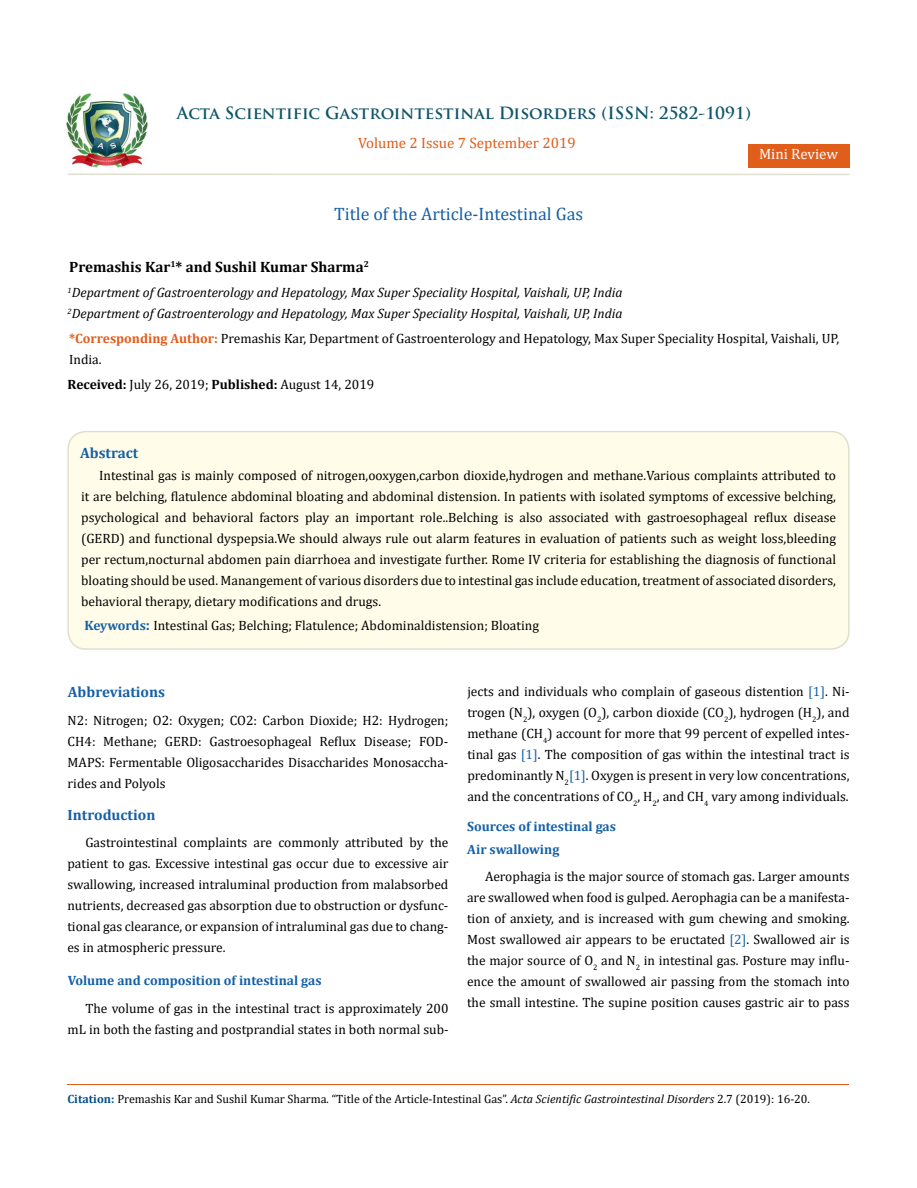
<style>
.page{position:relative;width:917px;height:1188px;background:#fff}
.page>*{position:absolute;margin:0;border:0;box-sizing:border-box;transform-origin:0 0}
.t1{font:18px "Cambria";color:#1560a6}
.t2{font:700 16.5px "Trajan Pro";color:#0e546a}
.t3{font:700 15px "Cambria";color:#000}
.t4{font:700 15px "Cambria";color:#1560a6}
.t5{font:15px "Cambria";color:#e05d1a}
.t6{font:15px "Cambria";color:#fff}
.t7{font:13.5px/21px "Cambria";color:#000;text-align:justify}
.t8{font:italic 13.5px/21px "Cambria";color:#000}
.t9{font:700 13.5px "Cambria";color:#1560a6}
.t10{font:12px "Cambria";color:#000}
.s1{font-weight:700;color:#e05d1a}
.s2{font-weight:700}
.s3{font-weight:700;color:#1560a6}
.s4{font-weight:700;font-size:15px;color:#1560a6}
.s5{color:#1560a6}
.s6{font-weight:700;color:#035089}
.s7{font-style:italic}
</style>
<div class="page">
<img style="left:67px;top:94px;width:80px;height:73px">
<div style="left:747px;top:145px;width:102px;height:23px;background:#e05d1a"></div>
<div style="left:68px;top:432px;width:780px;height:217px;background:#fffde9;border-radius:18px"></div>
<div style="left:67px;top:431px;width:782px;height:219px;border:2px solid #e0dfcd;border-radius:18px"></div>
<hr style="left:67px;top:1084px;width:782px;height:1px;background:#e05d1a">
<hr style="left:68px;top:174px;width:781px;height:1px;background:#e0dfcd">
<p class="t2" style="left:177px;top:103px;width:575px">Acta Scientific Gastrointestinal Disorders (ISSN: 2582-1091)</p>
<p class="t5" style="left:358px;top:134px;width:219px">Volume 2 Issue 7 September 2019</p>
<p class="t6" style="left:759px;top:145px;width:81px">Mini Review</p>
<h1 class="t1" style="left:334px;top:204px;width:251px">Title of the Article-Intestinal Gas</h1>
<p class="t3" style="left:69px;top:256px;width:301px">Premashis Kar<sup>1</sup>* and Sushil Kumar Sharma<sup>2</sup></p>
<p class="t8" style="left:68px;top:282px;width:556px"><sup>1</sup>Department of Gastroenterology and Hepatology, Max Super Speciality Hospital, Vaishali, UP, India<br><sup>2</sup>Department of Gastroenterology and Hepatology, Max Super Speciality Hospital, Vaishali, UP, India</p>
<p class="t7" style="left:69px;top:328px;width:771px"><span class="s1">*Corresponding Author:</span> Premashis Kar, Department of Gastroenterology and Hepatology, Max Super Speciality Hospital, Vaishali, UP,<br>India.</p>
<p class="t7" style="left:68px;top:374px;width:308px"><span class="s2">Received:</span> July 26, 2019; <span class="s2">Published:</span> August 14, 2019</p>
<p class="t4" style="left:80px;top:442px;width:60px">Abstract</p>
<p class="t7" style="left:81px;top:465px;width:756px;text-indent:18px">Intestinal gas is mainly composed of nitrogen,ooxygen,carbon dioxide,hydrogen and methane.Various complaints attributed to it are belching, flatulence abdominal bloating and abdominal distension. In patients with isolated symptoms of excessive belching, psychological and behavioral factors play an important role..Belching is also associated with gastroesophageal reflux disease (GERD) and functional dyspepsia.We should always rule out alarm features in evaluation of patients such as weight loss,bleeding per rectum,nocturnal abdomen pain diarrhoea and investigate further. Rome IV criteria for establishing the diagnosis of functional bloating should be used. Manangement of various disorders due to intestinal gas include education, treatment of associated disorders, behavioral therapy, dietary modifications and drugs.</p>
<p class="t7" style="left:84px;top:615px;width:456px"><span class="s3">Keywords</span><span class="s4">:</span> Intestinal Gas; Belching; Flatulence; Abdominaldistension; Bloating</p>
<p class="t4" style="left:68px;top:682px;width:99px">Abbreviations</p>
<p class="t7" style="left:68px;top:710px;width:382px">N2: Nitrogen; O2: Oxygen; CO2: Carbon Dioxide; H2: Hydrogen; CH4: Methane; GERD: Gastroesophageal Reflux Disease; FOD-MAPS: Fermentable Oligosaccharides Disaccharides Monosaccha&shy;rides and Polyols</p>
<p class="t4" style="left:68px;top:804px;width:89px">Introduction</p>
<p class="t7" style="left:67px;top:832px;width:382px;text-indent:18px">Gastrointestinal complaints are commonly attributed by the patient to gas. Excessive intestinal gas occur due to excessive air swallowing, increased intraluminal production from malabsorbed nutrients, decreased gas absorption due to obstruction or dysfunc&shy;tional gas clearance, or expansion of intraluminal gas due to chang&shy;es in atmospheric pressure.</p>
<p class="t9" style="left:68px;top:971px;width:255px">Volume and composition of intestinal gas</p>
<p class="t7" style="left:67px;top:997px;width:382px;text-align:right">The volume of gas in the intestinal tract is approximately 200 mL in both the fasting and postprandial states in both normal sub-</p>
<p class="t7" style="left:467px;top:681px;width:384px">jects and individuals who complain of gaseous distention <span class="s5">[1]</span>. Ni&shy;trogen (N<sub>2</sub>), oxygen (O<sub>2</sub>), carbon dioxide (CO<sub>2</sub>), hydrogen (H<sub>2</sub>), and methane (CH<sub>4</sub>) account for more that 99 percent of expelled intes&shy;tinal gas <span class="s5">[1]</span>. The composition of gas within the intestinal tract is predominantly N<sub>2</sub><span class="s5">[1]</span>. Oxygen is present in very low concentrations, and the concentrations of CO<sub>2</sub>, H<sub>2</sub>, and CH<sub>4</sub> vary among individuals.</p>
<p class="t9" style="left:467px;top:817px;width:150px">Sources of intestinal gas</p>
<p class="t9" style="left:467px;top:840px;width:94px">Air swallowing</p>
<p class="t7" style="left:467px;top:866px;width:384px;text-indent:18px">Aerophagia is the major source of stomach gas. Larger amounts are swallowed when food is gulped. Aerophagia can be a manifesta&shy;tion of anxiety, and is increased with gum chewing and smoking.<br>Most swallowed air appears to be eructated <span class="s5">[2]</span>. Swallowed air is the major source of O<sub>2</sub> and N<sub>2</sub> in intestinal gas. Posture may influ&shy;ence the amount of swallowed air passing from the stomach into the small intestine. The supine position causes gastric air to pass</p>
<p class="t10" style="left:67px;top:1092px;width:744px"><span class="s6">Citation:</span> Premashis Kar and Sushil Kumar Sharma<span class="s7">.</span> “Title of the Article-Intestinal Gas”. <span class="s7">Acta Scientific Gastrointestinal Disorders</span> 2.7 (2019): 16-20.</p>
</div>
